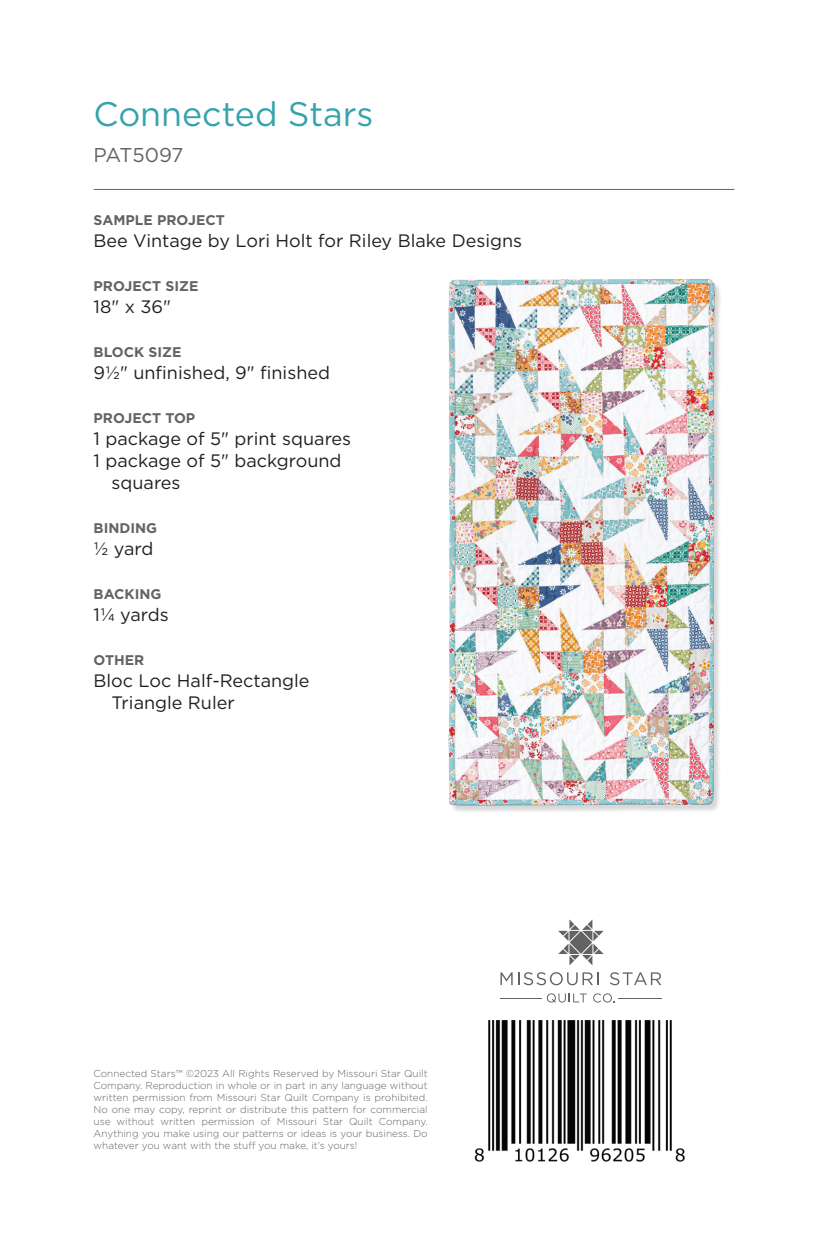
<style>
.page{position:relative;width:828px;height:1260px;background:#fff}
.page>*{position:absolute;margin:0;border:0;box-sizing:border-box;transform-origin:0 0}
.t1{font:34px "Gotham";color:#35a3ac}
.t2{font:20px "Gotham";letter-spacing:-.01em;color:#636366}
.t3{font:18px/22px "Gotham";color:#231f20}
.t4{font:700 14px "Gotham";color:#636366}
.t5{font:300 10px/12px "Gotham";color:#636366;text-align:justify}
</style>
<div class="page">
<hr style="left:94px;top:189px;width:640px;height:1px;background:#636366">
<svg style="left:500px;top:972px;width:99px;height:13px"></svg>
<svg style="left:610px;top:972px;width:51px;height:13px"></svg>
<hr style="left:500px;top:998px;width:42px;height:1px;background:#636366">
<hr style="left:618px;top:998px;width:43px;height:1px;background:#636366">
<svg style="left:547px;top:993px;width:40px;height:10px"></svg>
<svg style="left:593px;top:993px;width:22px;height:10px"></svg>
<svg style="left:558px;top:919px;width:46px;height:46px"></svg>
<img style="left:474px;top:1021px;width:211px;height:141px">
<img style="left:448px;top:279px;width:272px;height:533px">
<h1 class="t1" style="left:94px;top:92px;width:281px">Connected Stars</h1>
<h2 class="t2" style="left:94px;top:142px;width:91px">PAT5097</h2>
<h3 class="t4" style="left:94px;top:211px;width:133px">SAMPLE PROJECT</h3>
<h3 class="t3" style="left:94px;top:230px;width:430px">Bee Vintage by Lori Holt for Riley Blake Designs</h3>
<h3 class="t4" style="left:94px;top:277px;width:106px">PROJECT SIZE</h3>
<h3 class="t3" style="left:94px;top:296px;width:79px">18" x 36"</h3>
<h3 class="t4" style="left:94px;top:343px;width:89px">BLOCK SIZE</h3>
<h3 class="t3" style="left:94px;top:362px;width:238px">9½" unfinished, 9" finished</h3>
<h3 class="t4" style="left:94px;top:409px;width:103px">PROJECT TOP</h3>
<h3 class="t3" style="left:94px;top:428px;width:259px">1 package of 5" print squares</h3>
<h3 class="t3" style="left:94px;top:450px;width:250px">1 package of 5" background</h3>
<h3 class="t3" style="left:112px;top:472px;width:70px">squares</h3>
<h3 class="t4" style="left:94px;top:519px;width:65px">BINDING</h3>
<h3 class="t3" style="left:94px;top:538px;width:61px">½ yard</h3>
<h3 class="t4" style="left:94px;top:585px;width:69px">BACKING</h3>
<h3 class="t3" style="left:94px;top:604px;width:77px">1¼ yards</h3>
<h3 class="t4" style="left:94px;top:651px;width:52px">OTHER</h3>
<h3 class="t3" style="left:112px;top:670px;width:199px;text-indent:-18px">Bloc Loc Half-Rectangle<br>Triangle Ruler</h3>
<p class="t5" style="left:94px;top:1067px;width:336px">Connected Stars™ ©2023 All Rights Reserved by Missouri Star Quilt Company. Reproduction in whole or in part in any language without written permission from Missouri Star Quilt Company is prohibited.<br>No one may copy, reprint or distribute this pattern for commercial use without written permission of Missouri Star Quilt Company.<br>Anything you make using our patterns or ideas is your business. Do whatever you want with the stuff you make, it’s yours!</p>
</div>
